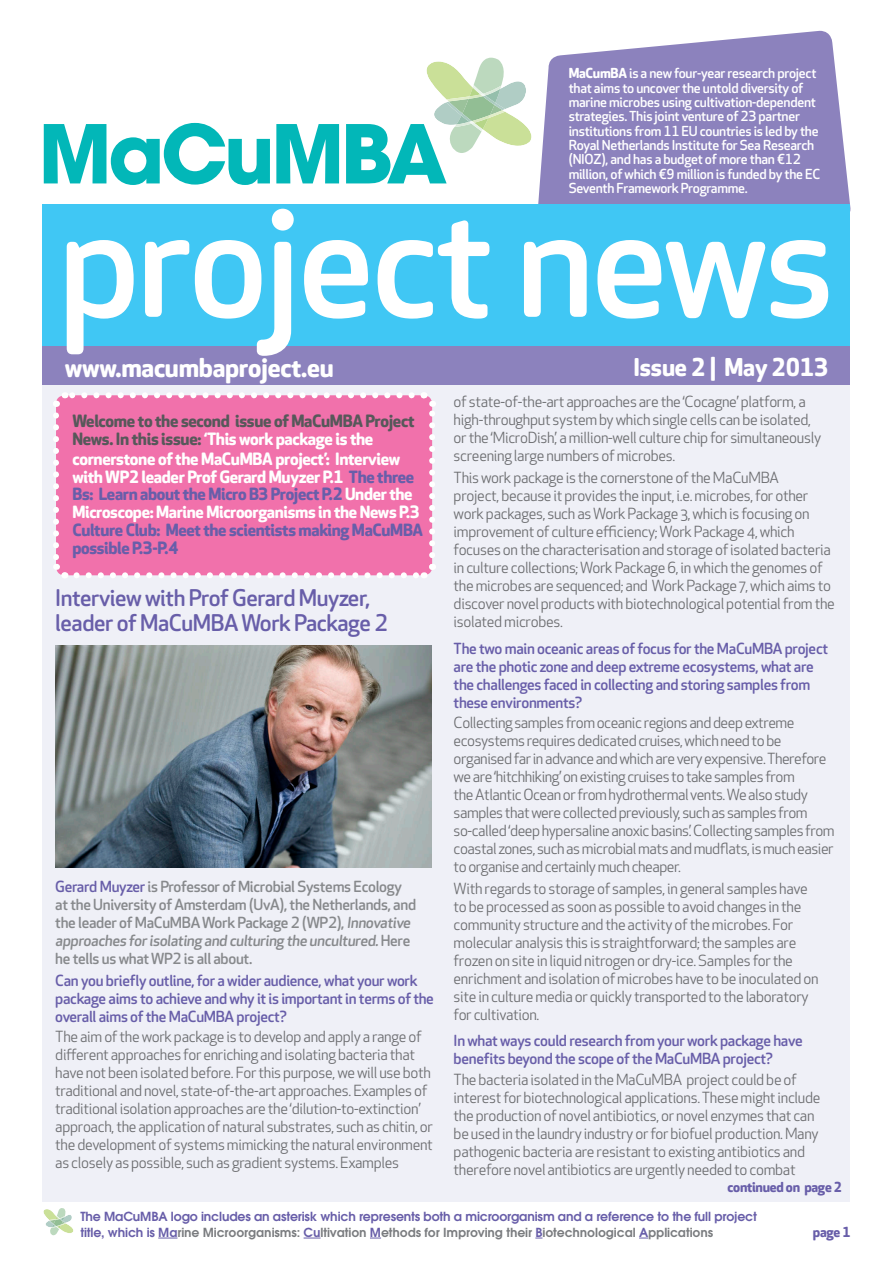
<style>
.page{position:relative;width:893px;height:1263px;background:#fff}
.page>*{position:absolute;margin:0;border:0;box-sizing:border-box;transform-origin:0 0}
.t1{font:500 150px "Apex Rounded";letter-spacing:-.02em;color:#fff}
.t2{font:700 25.5px "Apex Rounded";letter-spacing:-.01em;color:#fff}
.t3{font:700 24px "Apex Rounded";letter-spacing:-.01em;color:#fff}
.t4{font:500 22.5px/25.5px "Apex Rounded";letter-spacing:-.02em;color:#685ea9}
.t5{font:700 16.65px/17.9px "Apex Rounded";letter-spacing:-.02em;color:#fff}
.t6{font:700 16.65px/17.9px "Apex Rounded";letter-spacing:-.02em;color:#57585a}
.t7{font:700 16.5px/17.9px "Apex Rounded";letter-spacing:-.02em;color:#685ea9}
.t8{font:15px/18px "Apex New";letter-spacing:-.02em;color:#6c6d70}
.t9{font:500 15px/18px "Apex Rounded";letter-spacing:-.02em;color:#685ea9}
.t10{font:500 15px/18px "Apex Rounded";letter-spacing:-.02em;color:#87898c}
.t11{font:500 13.5px/14.2px "Apex Rounded";letter-spacing:-.02em;color:#fff}
.t12{font:700 13.5px "Apex Rounded";letter-spacing:-.02em;color:#685ea9}
.t13{font:600 12.45px/15.8px "Avant Garde";letter-spacing:-.01em;color:#685ea9}
.s1{font-weight:700}
.s2{font-family:"Avant Garde Gothic";font-weight:700}
.s3{font-family:"Avant Garde Gothic";font-weight:700;color:#7a7c7f}
.s4{color:#fff}
.s5{font-size:16.5px;color:#685ea9}
.s6{font-size:16.65px}
.s7{font-size:16.65px;color:#fff}
.s8{color:#685ea9}
</style>
<div class="page">
<svg style="left:538px;top:31px;width:312px;height:173px;background:#9991c4"></svg>
<div style="left:43px;top:383px;width:807px;height:818px;background:#eff0f7"></div>
<div style="left:43px;top:228px;width:807px;height:157px;background:#8c82bd"></div>
<div style="left:43px;top:204px;width:807px;height:142px;background:#40c7f4"></div>
<svg style="left:44px;top:123px;width:226px;height:62px"></svg>
<svg style="left:276px;top:124px;width:63px;height:59px"></svg>
<svg style="left:346px;top:58px;width:186px;height:125px"></svg>
<svg style="left:43px;top:1208px;width:31px;height:28px"></svg>
<svg style="left:158px;top:1238px;width:19px;height:1px"></svg>
<svg style="left:304px;top:1238px;width:17px;height:1px"></svg>
<img style="left:55px;top:645px;width:377px;height:222px">
<svg style="left:53px;top:392px;width:383px;height:186px;background:#f17ab0"></svg>
<p class="t11" style="left:569px;top:67px;width:253px"><span class="s1">MaCumBA</span> is a new four-year research project that aims to uncover the untold diversity of marine microbes using cultivation-dependent strategies. This joint venture of 23 partner institutions from 11 EU countries is led by the Royal Netherlands Institute for Sea Research (NIOZ), and has a budget of more than €12 million, of which €9 million is funded by the EC Seventh Framework Programme.</p>
<p class="t1" style="left:58px;top:177px;width:777px">project news</p>
<p class="t3" style="left:634px;top:353px;width:196px">Issue 2 | May 2013</p>
<p class="t2" style="left:65px;top:353px;width:271px">www.macumbaproject.eu</p>
<p class="t8" style="left:454px;top:392px;width:369px">of state-of-the-art approaches are the ‘Cocagne’ platform, a high-throughput system by which single cells can be isolated, or the ‘MicroDish’, a million-well culture chip for simultaneously screening large numbers of microbes.</p>
<p class="t8" style="left:454px;top:468px;width:383px">This work package is the cornerstone of the MaCuMBA<br>project, because it provides the input, i.e. microbes, for other work packages, such as Work Package 3, which is focusing on improvement of culture efficiency; Work Package 4, which focuses on the characterisation and storage of isolated bacteria in culture collections; Work Package 6, in which the genomes of the microbes are sequenced; and Work Package 7, which aims to discover novel products with biotechnological potential from the isolated microbes.</p>
<p class="t9" style="left:454px;top:639px;width:376px">The two main oceanic areas of focus for the MaCuMBA project are the photic zone and deep extreme ecosystems, what are the challenges faced in collecting and storing samples from these environments?</p>
<p class="t8" style="left:454px;top:713px;width:383px">Collecting samples from oceanic regions and deep extreme ecosystems requires dedicated cruises, which need to be organised far in advance and which are very expensive. Therefore we are ‘hitchhiking’ on existing cruises to take samples from<br>the Atlantic Ocean or from hydrothermal vents. We also study samples that were collected previously, such as samples from so-called ‘deep hypersaline anoxic basins’. Collecting samples from coastal zones, such as microbial mats and mudflats, is much easier to organise and certainly much cheaper.</p>
<p class="t8" style="left:454px;top:879px;width:366px">With regards to storage of samples, in general samples have to be processed as soon as possible to avoid changes in the community structure and the activity of the microbes. For molecular analysis this is straightforward; the samples are frozen on site in liquid nitrogen or dry-ice. Samples for the enrichment and isolation of microbes have to be inoculated on site in culture media or quickly transported to the laboratory for cultivation.</p>
<p class="t9" style="left:454px;top:1032px;width:350px">In what ways could research from your work package have benefits beyond the scope of the MaCuMBA project?</p>
<p class="t8" style="left:454px;top:1070px;width:368px">The bacteria isolated in the MaCuMBA project could be of interest for biotechnological applications. These might include the production of novel antibiotics, or novel enzymes that can be used in the laundry industry or for biofuel production. Many pathogenic bacteria are resistant to existing antibiotics and therefore novel antibiotics are urgently needed to combat</p>
<p class="t13" style="left:80px;top:1208px;width:678px">The MaCuMBA logo includes an asterisk which represents both a microorganism and a reference to the full project title, which is <span class="s2">Ma</span><span class="s3">rine Microorganisms:</span> <span class="s2">Cu</span><span class="s3">ltivation</span> <span class="s2">M</span><span class="s3">ethods for Improving their</span> <span class="s2">B</span><span class="s3">iotechnological</span> <span class="s2">A</span><span class="s3">pplications</span></p>
<p class="t6" style="left:72px;top:412px;width:344px">Welcome to the second issue of MaCuMBA Project<br>News. In this issue: <span class="s4">‘This work package is the</span></p>
<p class="t5" style="left:72px;top:450px;width:343px">cornerstone of the MaCuMBA project’: Interview with WP2 leader Prof Gerard Muyzer P.1 <span class="s5">The three</span></p>
<p class="t7" style="left:72px;top:486px;width:352px">Bs: Learn about the Micro B3 Project <span class="s6">P.2</span> <span class="s4">Under the Microscope: Marine Microorganisms in the News</span> <span class="s7">P.3<br></span>Culture Club: Meet the scientists making MaCuMBA possible <span class="s6">P.3-P.4</span></p>
<p class="t4" style="left:55px;top:586px;width:334px">Interview with Prof Gerard Muyzer, leader of MaCuMBA Work Package 2</p>
<p class="t10" style="left:55px;top:878px;width:362px"><span class="s8">Gerard Muyzer</span> is Professor of Microbial Systems Ecology at the University of Amsterdam (UvA), the Netherlands, and the leader of MaCuMBA Work Package 2 (WP2), Innovative approaches for isolating and culturing the uncultured.Here he tells us what WP2 is all about.</p>
<p class="t9" style="left:55px;top:972px;width:380px">Can you briefly outline, for a wider audience, what your work package aims to achieve and why it is important in terms of the overall aims of the MaCuMBA project?</p>
<p class="t8" style="left:55px;top:1028px;width:379px">The aim of the work package is to develop and apply a range of different approaches for enriching and isolating bacteria that have not been isolated before. For this purpose, we will use both traditional and novel, state-of-the-art approaches. Examples of traditional isolation approaches are the ‘dilution-to-extinction’ approach, the application of natural substrates, such as chitin, or the development of systems mimicking the natural environment as closely as possible, such as gradient systems. Examples</p>
<p class="t12" style="left:728px;top:1179px;width:116px">continued on page 2</p>
<p class="t12" style="left:813px;top:1224px;width:39px">page 1</p>
</div>
